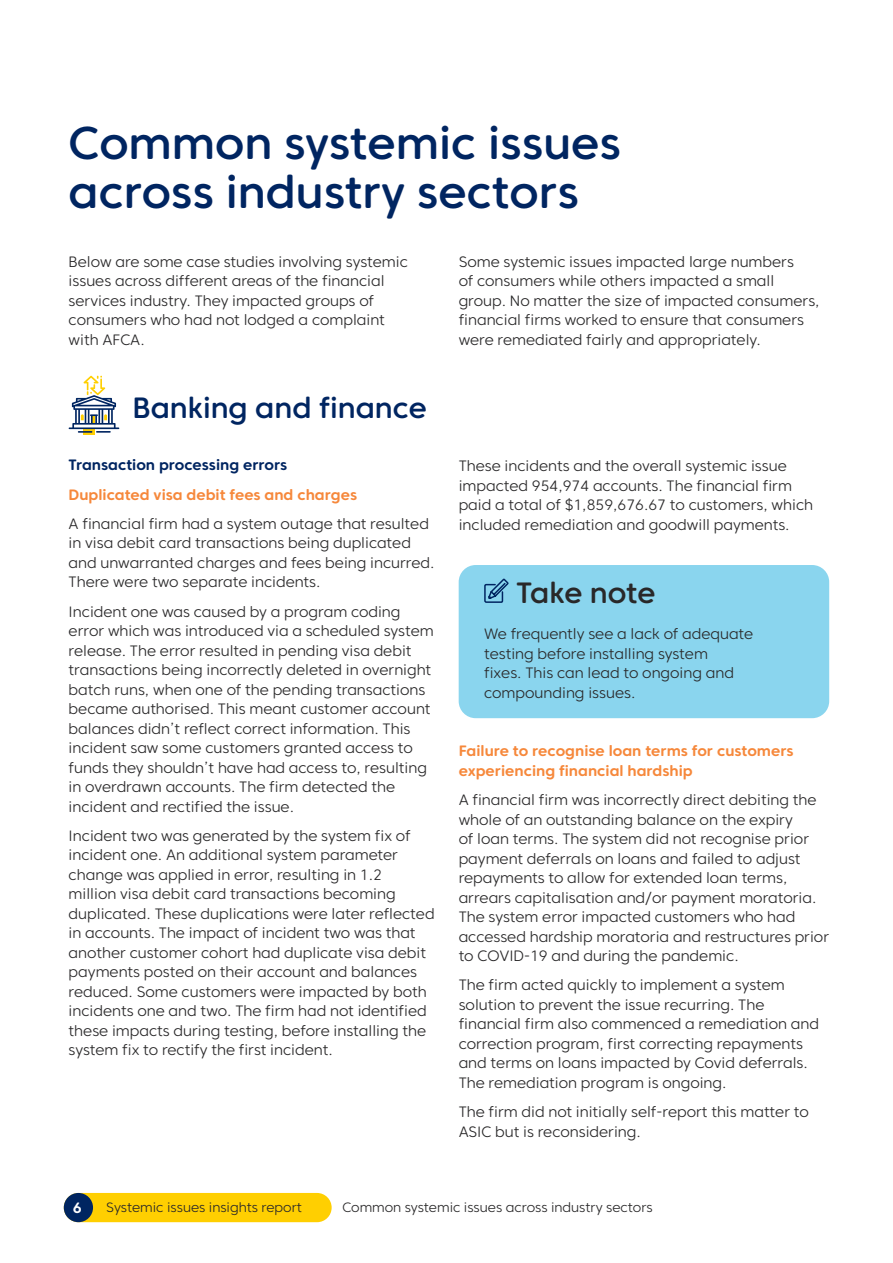
<style>
.page{position:relative;width:893px;height:1263px;background:#fff}
.page>*{position:absolute;margin:0;border:0;box-sizing:border-box;transform-origin:0 0}
.t1{font:500 45.75px/48.8px "Core Sans CR 55";color:#002561}
.t2{font:500 29.25px "Core Sans CR 55";color:#002561}
.t3{font:500 29.25px "Core Sans CR 55";letter-spacing:-.005em;color:#292829}
.t4{font:300 15px/19.5px "Core Sans CR 35";color:#292829}
.t5{font:700 15px/19.5px "Core Sans CR 65";color:#f6883b}
.t6{font:700 15px "Core Sans CR 65";color:#002561}
.t7{font:700 15px "Core Sans CR 65";color:#fff}
.t8{font:300 13.5px "Core Sans CR 35";color:#292829}
</style>
<div class="page">
<div style="left:459px;top:565px;width:370px;height:153px;background:#8ad5ee;border-radius:17px"></div>
<svg style="left:484px;top:578px;width:25px;height:25px"></svg>
<div style="left:83px;top:429px;width:11px;height:5px;background:#ffcf01"></div>
<svg style="left:69px;top:376px;width:50px;height:57px"></svg>
<div style="left:64px;top:1193px;width:268px;height:29px;background:#ffcf01;border-radius:15px"></div>
<div style="left:64px;top:1193px;width:29px;height:29px;background:#002561;border-radius:50%"></div>
<h1 class="t1" style="left:69px;top:119px;width:554px">Common systemic issues across industry sectors</h1>
<p class="t4" style="left:69px;top:251px;width:341px">Below are some case studies involving systemic issues across different areas of the financial services industry. They impacted groups of consumers who had not lodged a complaint with AFCA.</p>
<p class="t4" style="left:459px;top:251px;width:363px">Some systemic issues impacted large numbers<br>of consumers while others impacted a small group. No matter the size of impacted consumers, financial firms worked to ensure that consumers were remediated fairly and appropriately.</p>
<h2 class="t2" style="left:132px;top:389px;width:296px">Banking and finance</h2>
<p class="t6" style="left:69px;top:456px;width:220px">Transaction processing errors</p>
<p class="t5" style="left:69px;top:484px;width:290px">Duplicated visa debit fees and charges</p>
<p class="t4" style="left:69px;top:514px;width:367px">A financial firm had a system outage that resulted in visa debit card transactions being duplicated and unwarranted charges and fees being incurred.<br>There were two separate incidents.</p>
<p class="t4" style="left:69px;top:601px;width:367px">Incident one was caused by a program coding error which was introduced via a scheduled system release. The error resulted in pending visa debit transactions being incorrectly deleted in overnight batch runs, when one of the pending transactions became authorised. This meant customer account balances didn’t reflect correct information. This incident saw some customers granted access to funds they shouldn’t have had access to, resulting in overdrawn accounts. The firm detected the incident and rectified the issue.</p>
<p class="t4" style="left:69px;top:826px;width:368px">Incident two was generated by the system fix of incident one. An additional system parameter change was applied in error, resulting in 1.2<br>million visa debit card transactions becoming duplicated. These duplications were later reflected in accounts. The impact of incident two was that another customer cohort had duplicate visa debit payments posted on their account and balances reduced. Some customers were impacted by both incidents one and two. The firm had not identified these impacts during testing, before installing the system fix to rectify the first incident.</p>
<p class="t4" style="left:459px;top:456px;width:356px">These incidents and the overall systemic issue impacted 954,974 accounts. The financial firm paid a total of $1,859,676.67 to customers, which included remediation and goodwill payments.</p>
<h2 class="t3" style="left:516px;top:574px;width:141px">Take note</h2>
<p class="t4" style="left:484px;top:624px;width:271px">We frequently see a lack of adequate testing before installing system<br>fixes. This can lead to ongoing and compounding issues.</p>
<p class="t5" style="left:459px;top:741px;width:336px">Failure to recognise loan terms for customers experiencing financial hardship</p>
<p class="t4" style="left:459px;top:790px;width:372px">A financial firm was incorrectly direct debiting the whole of an outstanding balance on the expiry<br>of loan terms. The system did not recognise prior payment deferrals on loans and failed to adjust repayments to allow for extended loan terms, arrears capitalisation and/or payment moratoria.<br>The system error impacted customers who had accessed hardship moratoria and restructures prior to COVID-19 and during the pandemic.</p>
<p class="t4" style="left:459px;top:975px;width:362px">The firm acted quickly to implement a system solution to prevent the issue recurring. The financial firm also commenced a remediation and correction program, first correcting repayments and terms on loans impacted by Covid deferrals.<br>The remediation program is ongoing.</p>
<p class="t4" style="left:459px;top:1102px;width:352px">The firm did not initially self-report this matter to<br>ASIC but is reconsidering.</p>
<p class="t7" style="left:73px;top:1198px;width:11px">6</p>
<p class="t8" style="left:106px;top:1199px;width:197px">Systemic issues insights report</p>
<p class="t8" style="left:342px;top:1199px;width:312px">Common systemic issues across industry sectors</p>
</div>
